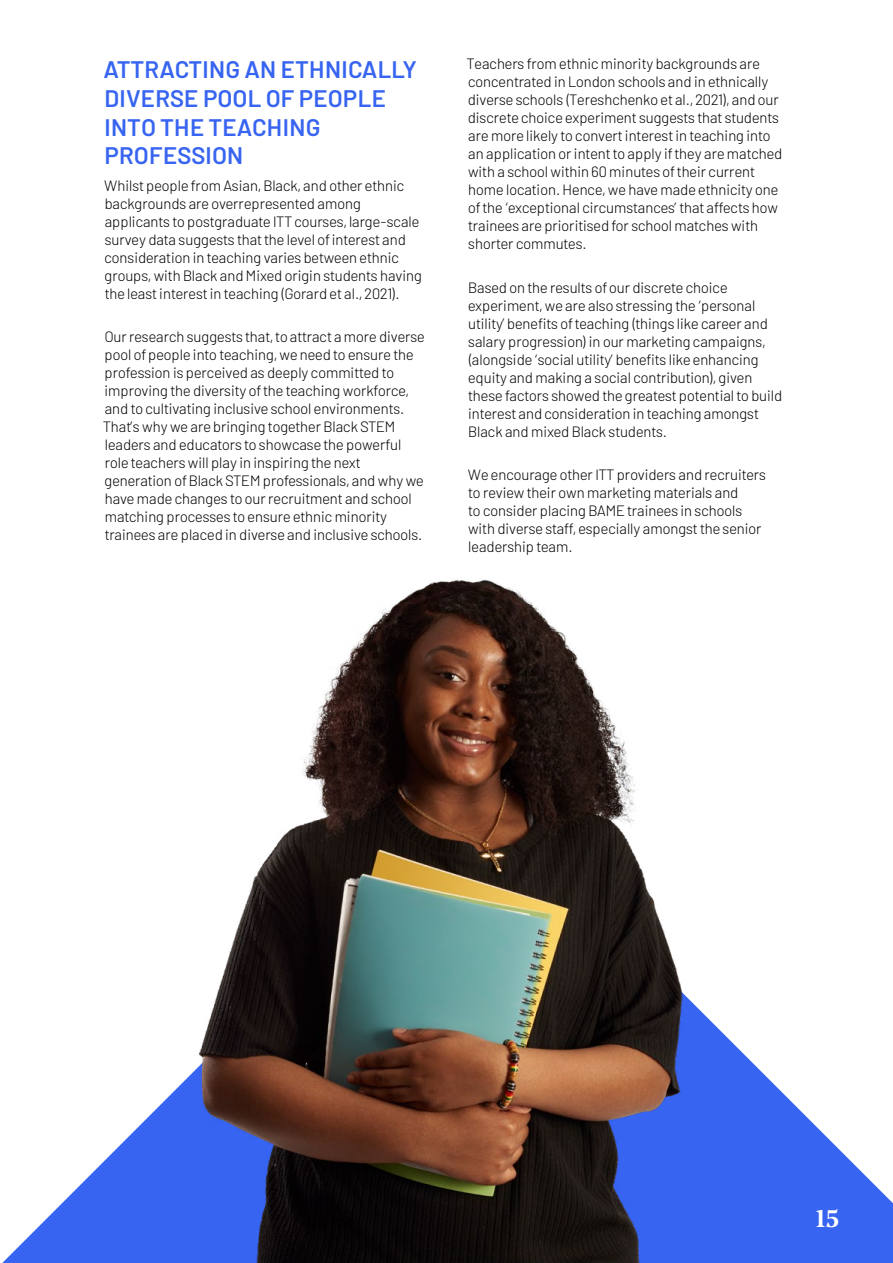
<style>
.page{position:relative;width:893px;height:1263px;background:#fff}
.page>*{position:absolute;margin:0;border:0;box-sizing:border-box;transform-origin:0 0}
.t1{font:600 24px/28.8px "Barlow";letter-spacing:.02em;color:#3764f0}
.t2{font:600 24px "Noe Text";color:#fff}
.t3{font:300 15px/18px "Barlow";color:#000}
</style>
<div class="page">
<svg style="left:2px;top:1114px;width:891px;height:149px;fill:#3764f0"></svg>
<img style="left:7px;top:579px;width:797px;height:684px">
<h1 class="t1" style="left:104px;top:53px;width:314px">ATTRACTING AN ETHNICALLY<br>DIVERSE POOL OF PEOPLE<br>INTO THE TEACHING<br>PROFESSION</h1>
<p class="t3" style="left:104px;top:175px;width:319px">Whilst people from Asian, Black, and other ethnic backgrounds are overrepresented among applicants to postgraduate ITT courses, large-scale survey data suggests that the level of interest and consideration in teaching varies between ethnic groups, with Black and Mixed origin students having the least interest in teaching (Gorard et al., 2021).</p>
<p class="t3" style="left:103px;top:327px;width:323px">Our research suggests that, to attract a more diverse pool of people into teaching, we need to ensure the profession is perceived as deeply committed to improving the diversity of the teaching workforce, and to cultivating inclusive school environments.<br>That’s why we are bringing together Black STEM leaders and educators to showcase the powerful role teachers will play in inspiring the next generation of Black STEM professionals, and why we have made changes to our recruitment and school matching processes to ensure ethnic minority trainees are placed in diverse and inclusive schools.</p>
<p class="t3" style="left:467px;top:53px;width:317px">Teachers from ethnic minority backgrounds are concentrated in London schools and in ethnically diverse schools (Tereshchenko et al., 2021), and our discrete choice experiment suggests that students are more likely to convert interest in teaching into an application or intent to apply if they are matched with a school within 60 minutes of their current home location. Hence, we have made ethnicity one of the ‘exceptional circumstances’ that affects how trainees are prioritised for school matches with shorter commutes.</p>
<p class="t3" style="left:468px;top:277px;width:316px">Based on the results of our discrete choice experiment, we are also stressing the ‘personal utility’ benefits of teaching (things like career and salary progression) in our marketing campaigns, (alongside ‘social utility’ benefits like enhancing equity and making a social contribution), given these factors showed the greatest potential to build interest and consideration in teaching amongst Black and mixed Black students.</p>
<p class="t3" style="left:468px;top:465px;width:300px">We encourage other ITT providers and recruiters to review their own marketing materials and<br>to consider placing BAME trainees in schools with diverse staff, especially amongst the senior leadership team.</p>
<h1 class="t2" style="left:815px;top:1201px;width:25px">15</h1>
</div>
